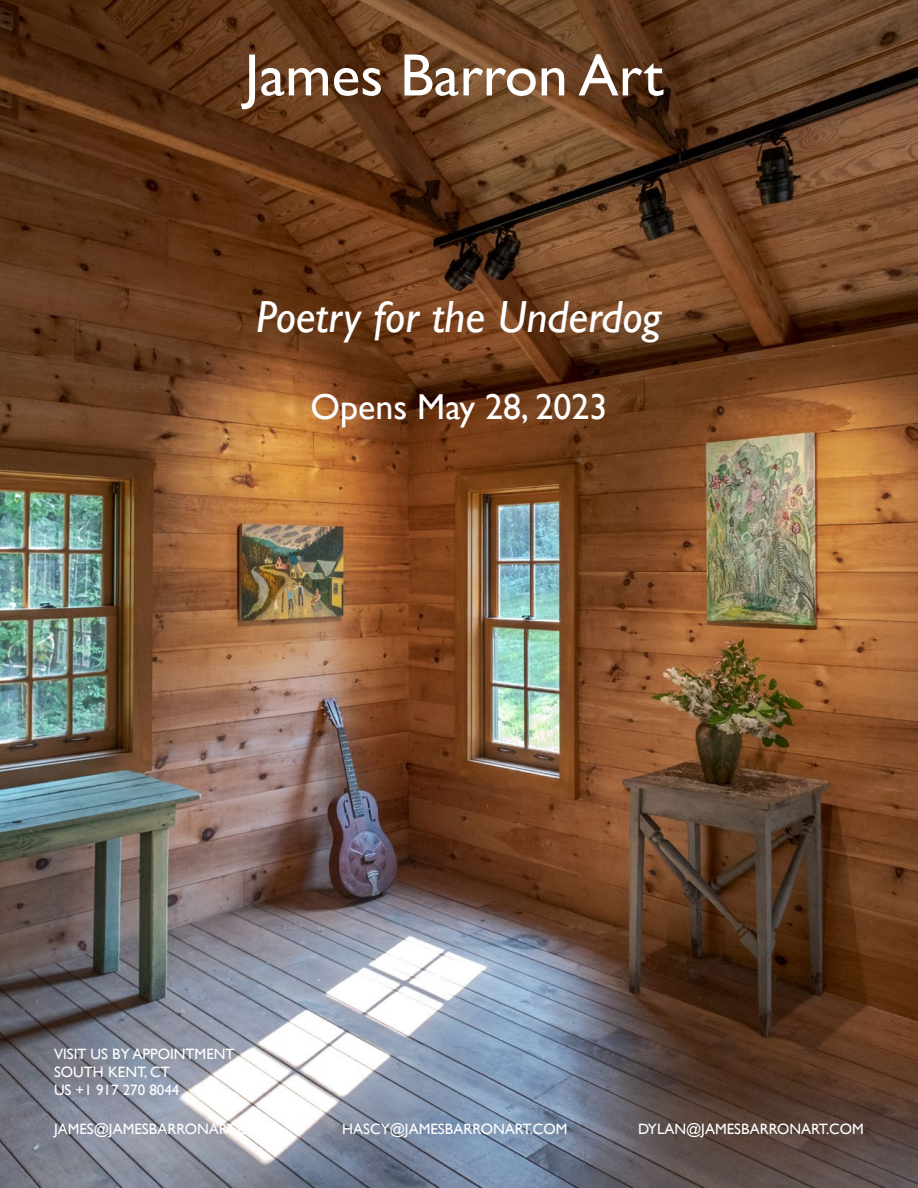
<style>
.page{position:relative;width:918px;height:1188px;background:#fff}
.page>*{position:absolute;margin:0;border:0;box-sizing:border-box;transform-origin:0 0}
.t1{font:60px "Gill Sans";color:#fff}
.t2{font:italic 45px "Gill Sans";color:#fff}
.t3{font:36px "Gill Sans";color:#fff}
.t4{font:15px "Gill Sans";color:#fff}
</style>
<div class="page">
<img style="left:0;top:0;width:918px;height:1188px">
<p class="t1" style="left:245px;top:40px;width:420px">James Barron Art</p>
<p class="t2" style="left:256px;top:291px;width:407px">Poetry for the Underdog</p>
<p class="t3" style="left:311px;top:385px;width:298px">Opens May 28, 2023</p>
<p class="t4" style="left:54px;top:1045px;width:182px">VISIT US BY APPOINTMENT</p>
<p class="t4" style="left:54px;top:1063px;width:117px">SOUTH KENT, CT</p>
<p class="t4" style="left:54px;top:1081px;width:127px">US +1 917 270 8044</p>
<p class="t4" style="left:54px;top:1120px;width:219px">JAMES@JAMESBARRONART.COM</p>
<p class="t4" style="left:342px;top:1120px;width:227px">HASCY@JAMESBARRONART.COM</p>
<p class="t4" style="left:638px;top:1120px;width:227px">DYLAN@JAMESBARRONART.COM</p>
</div>
